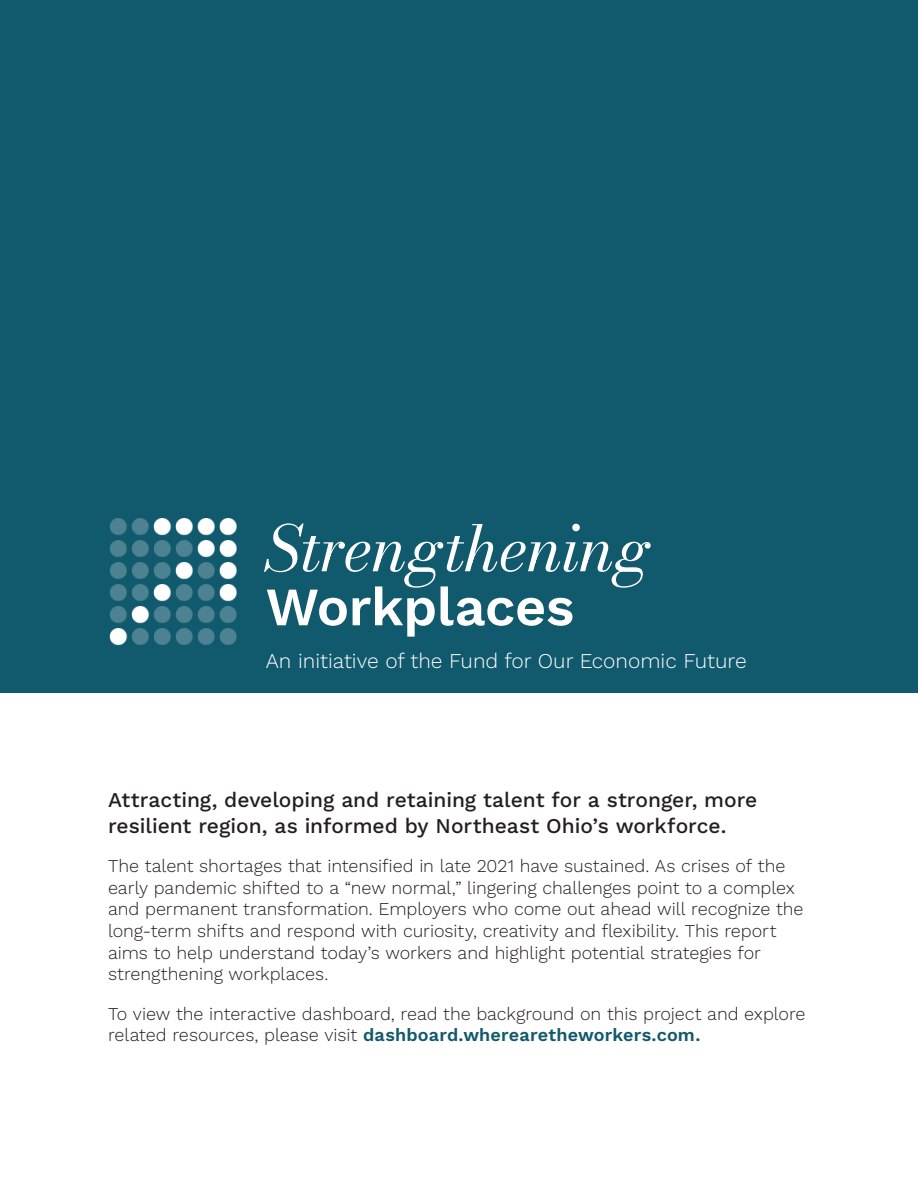
<style>
.page{position:relative;width:918px;height:1188px;background:#fff}
.page>*{position:absolute;margin:0;border:0;box-sizing:border-box;transform-origin:0 0}
.t1{font:italic 900 63px "Bodoni Moda 11 pt";letter-spacing:-.01em;color:#fff}
.t2{font:600 54px "Work Sans";letter-spacing:-.01em;color:#fff}
.Section_intro_subhea{font:500 21px/25.2px "Work Sans";letter-spacing:-.005em;color:#231f20}
.t3{font:300 21px "Work Sans";color:#fff}
.Body{font:300 18px/21.6px "Work Sans";letter-spacing:-.005em;color:#231f20}
.s1{font-weight:600;color:#11596d}
</style>
<div class="page">
<div style="left:0;top:0;width:918px;height:693px;background:#11596d"></div>
<img style="left:109px;top:518px;width:128px;height:128px">
<p class="t1" style="left:266px;top:505px;width:387px">Strengthening</p>
<p class="t2" style="left:266px;top:566px;width:310px">Workplaces</p>
<p class="t3" style="left:266px;top:645px;width:482px">An initiative of the Fund for Our Economic Future</p>
<p class="Section_intro_subhea" style="left:108px;top:787px;width:651px">Attracting, developing and retaining talent for a stronger, more resilient region, as informed by Northeast Ohio’s workforce.</p>
<p class="Body" style="left:108px;top:855px;width:697px">The talent shortages that intensified in late 2021 have sustained. As crises of the early pandemic shifted to a “new normal,” lingering challenges point to a complex and permanent transformation. Employers who come out ahead will recognize the long-term shifts and respond with curiosity, creativity and flexibility. This report aims to help understand today’s workers and highlight potential strategies for strengthening workplaces.</p>
<p class="Body" style="left:108px;top:1002px;width:699px">To view the interactive dashboard, read the background on this project and explore related resources, please visit <span class="s1">dashboard.wherearetheworkers.com.</span></p>
</div>
